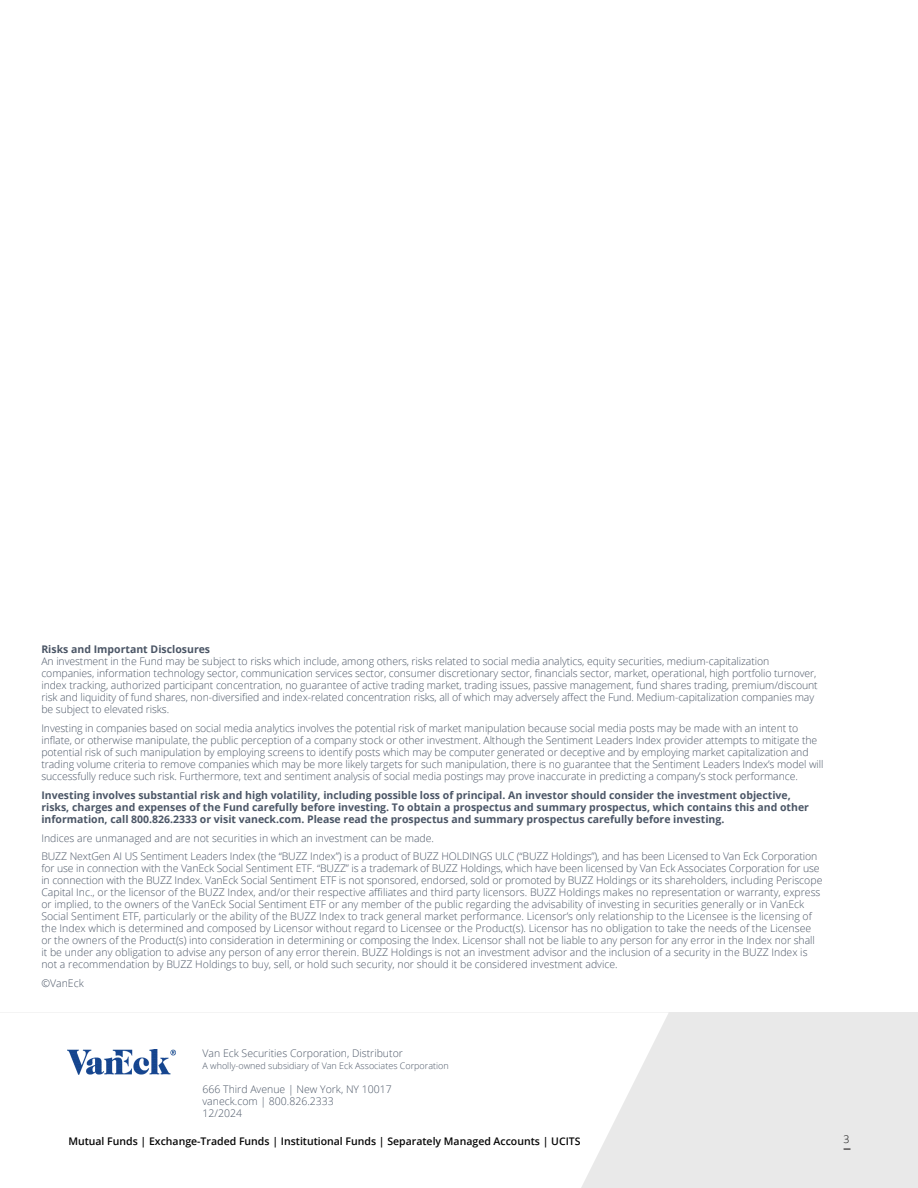
<style>
.page{position:relative;width:918px;height:1188px;background:#fff}
.page>*{position:absolute;margin:0;border:0;box-sizing:border-box;transform-origin:0 0}
.Disclosure{font:300 10.5px/12px "Open Sans";letter-spacing:-.01em;color:#4b5666}
.Bold_Disclosure{font:700 10.5px/12px "Open Sans";color:#4b5666}
.t1{font:600 10.5px "Open Sans";color:#050505}
.t2{font:300 10.5px "Open Sans";color:#050505}
.Disclosure-2{font:300 9px "Open Sans";color:#4b5666}
</style>
<div class="page">
<div style="left:0;top:1012px;width:918px;height:176px;background:#e9e9e9"></div>
<div style="left:0;top:1012px;width:668px;height:176px;background:#fff"></div>
<img style="left:68px;top:1049px;width:108px;height:25px">
<p class="Bold_Disclosure" style="left:41px;top:643px;width:170px">Risks and Important Disclosures</p>
<p class="Disclosure" style="left:41px;top:655px;width:778px">An investment in the Fund may be subject to risks which include, among others, risks related to social media analytics, equity securities, medium-capitalization companies, information technology sector, communication services sector, consumer discretionary sector, financials sector, market, operational, high portfolio turnover, index tracking, authorized participant concentration, no guarantee of active trading market, trading issues, passive management, fund shares trading, premium/discount risk and liquidity of fund shares, non-diversified and index-related concentration risks, all of which may adversely affect the Fund. Medium-capitalization companies may be subject to elevated risks.</p>
<p class="Disclosure" style="left:41px;top:722px;width:784px">Investing in companies based on social media analytics involves the potential risk of market manipulation because social media posts may be made with an intent to inflate, or otherwise manipulate, the public perception of a company stock or other investment. Although the Sentiment Leaders Index provider attempts to mitigate the potential risk of such manipulation by employing screens to identify posts which may be computer generated or deceptive and by employing market capitalization and trading volume criteria to remove companies which may be more likely targets for such manipulation, there is no guarantee that the Sentiment Leaders Index’s model will successfully reduce such risk. Furthermore, text and sentiment analysis of social media postings may prove inaccurate in predicting a company’s stock performance.</p>
<p class="Bold_Disclosure" style="left:41px;top:789px;width:769px">Investing involves substantial risk and high volatility, including possible loss of principal. An investor should consider the investment objective, risks, charges and expenses of the Fund carefully before investing. To obtain a prospectus and summary prospectus, which contains this and other information, call 800.826.2333 or visit vaneck.com. Please read the prospectus and summary prospectus carefully before investing.</p>
<p class="Disclosure" style="left:41px;top:831px;width:394px">Indices are unmanaged and are not securities in which an investment can be made.</p>
<p class="Disclosure" style="left:41px;top:850px;width:783px">BUZZ NextGen AI US Sentiment Leaders Index (the “BUZZ Index”) is a product of BUZZ HOLDINGS ULC (“BUZZ Holdings”), and has been Licensed to Van Eck Corporation for use in connection with the VanEck Social Sentiment ETF. “BUZZ” is a trademark of BUZZ Holdings, which have been licensed by Van Eck Associates Corporation for use in connection with the BUZZ Index. VanEck Social Sentiment ETF is not sponsored, endorsed, sold or promoted by BUZZ Holdings or its shareholders, including Periscope Capital Inc., or the licensor of the BUZZ Index, and/or their respective affiliates and third party licensors. BUZZ Holdings makes no representation or warranty, express or implied, to the owners of the VanEck Social Sentiment ETF or any member of the public regarding the advisability of investing in securities generally or in VanEck Social Sentiment ETF, particularly or the ability of the BUZZ Index to track general market performance. Licensor’s only relationship to the Licensee is the licensing of the Index which is determined and composed by Licensor without regard to Licensee or the Product(s). Licensor has no obligation to take the needs of the Licensee or the owners of the Product(s) into consideration in determining or composing the Index. Licensor shall not be liable to any person for any error in the Index nor shall it be under any obligation to advise any person of any error therein. BUZZ Holdings is not an investment advisor and the inclusion of a security in the BUZZ Index is not a recommendation by BUZZ Holdings to buy, sell, or hold such security, nor should it be considered investment advice.</p>
<p class="Disclosure" style="left:41px;top:977px;width:44px">©VanEck</p>
<p class="Disclosure" style="left:202px;top:1047px;width:202px">Van Eck Securities Corporation, Distributor</p>
<p class="Disclosure-2" style="left:202px;top:1060px;width:248px">A wholly-owned subsidiary of Van Eck Associates Corporation</p>
<p class="Disclosure" style="left:202px;top:1083px;width:191px">666 Third Avenue | New York, NY 10017</p>
<p class="Disclosure" style="left:202px;top:1095px;width:133px">vaneck.com | 800.826.2333</p>
<p class="Disclosure" style="left:202px;top:1107px;width:41px">12/2024</p>
<p class="t1" style="left:68px;top:1134px;width:514px">Mutual Funds | Exchange-Traded Funds | Institutional Funds | Separately Managed Accounts | UCITS</p>
<p class="t2" style="left:844px;top:1132px;width:7px">3</p>
</div>
